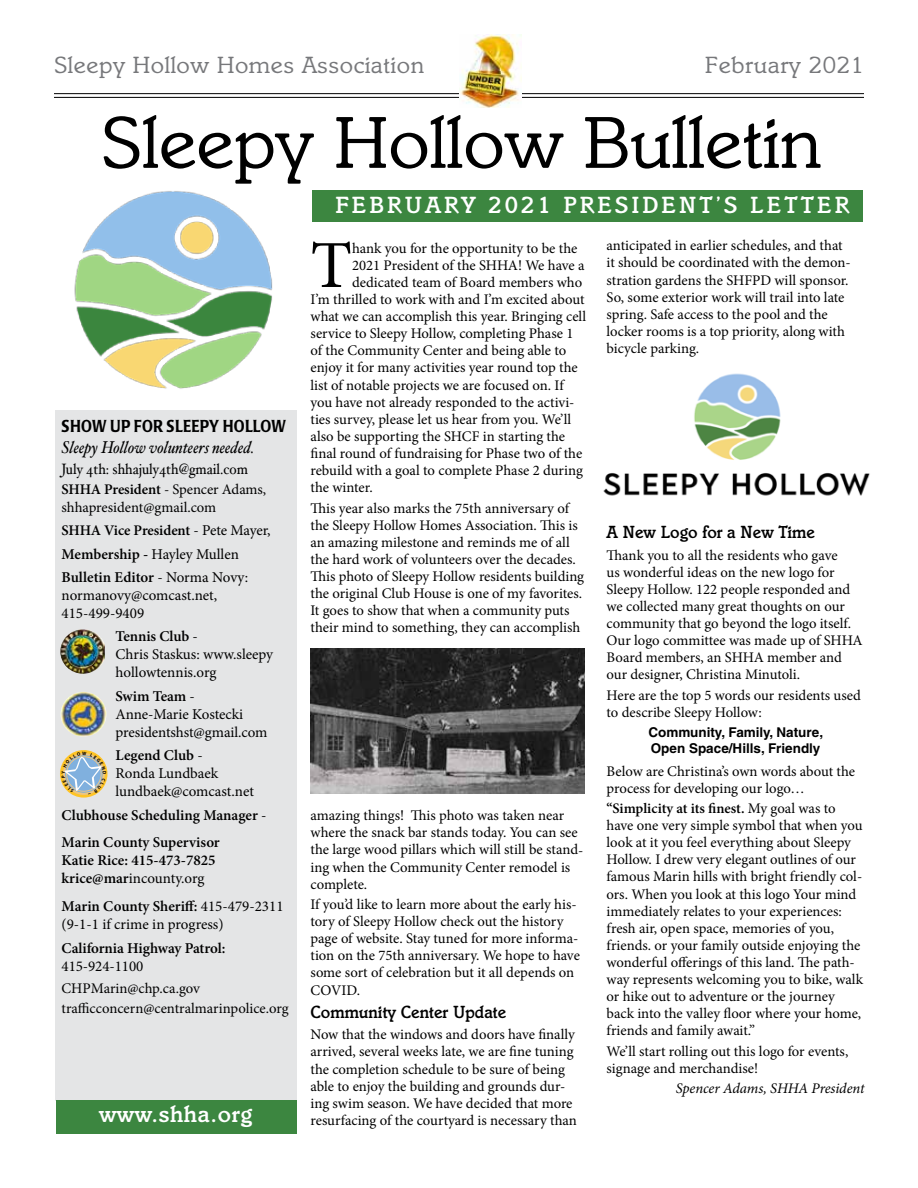
<style>
.page{position:relative;width:918px;height:1188px;background:#fff}
.page>*{position:absolute;margin:0;border:0;box-sizing:border-box;transform-origin:0 0}
.t1{font:75px "Italia";color:#000}
.t2{font:67.35px "Minion Pro";color:#000}
.t3{font:24px "Italia";letter-spacing:.025em;color:#77787b}
.t4{font:500 24px "Italia";letter-spacing:.125em;color:#fff}
.t5{font:500 24px "Italia";letter-spacing:.025em;color:#fff}
.t6{font:500 18px "Italia";color:#000;scale:.95 1}
.t7{font:italic 17.1px "Hoefler Text";color:#000;scale:.9 1}
.t8{font:500 17.1px "Poppl Laudatio";letter-spacing:.02em;color:#000;scale:.85 1}
.t9{font:15px/18px "Minion Pro";letter-spacing:-.005em;color:#000}
.t10{font:600 15px/23.4px "Minion Pro";color:#000}
.t11{font:15px "Hoefler Text";color:#000;scale:.9 1}
.t12{font:14.7px/17.1px "Minion Pro";letter-spacing:-.005em;color:#000}
.t13{font:600 14.7px "Minion Pro";letter-spacing:-.01em;color:#000}
.t14{font:italic 14.7px "Minion Pro";letter-spacing:-.005em;color:#000}
.t15{font:600 14.55px "Minion Pro";color:#000}
.t16{font:700 13.5px/16.5px "Helvetica";color:#000}
.s1{font-weight:600}
.s2{font-weight:400;font-size:15px}
.s3{font-weight:400}
.s4{font-weight:400;font-size:14.7px}
</style>
<div class="page">
<hr style="left:54px;top:93px;width:810px;height:1px;background:#000">
<hr style="left:54px;top:97px;width:810px;height:1px;background:#000">
<img style="left:603px;top:373px;width:267px;height:123px">
<img style="left:74px;top:191px;width:199px;height:198px">
<div style="left:55px;top:410px;width:241px;height:691px;background:#e4e5e6"></div>
<div style="left:56px;top:1100px;width:241px;height:33px;background:#3c8640"></div>
<img style="left:61px;top:692px;width:45px;height:45px">
<img style="left:60px;top:629px;width:45px;height:45px">
<div style="left:313px;top:191px;width:550px;height:31px;background:#3c8640"></div>
<img style="left:459px;top:34px;width:63px;height:74px">
<img style="left:310px;top:648px;width:274px;height:146px">
<svg style="left:61px;top:751px;width:45px;height:46px"></svg>
<h3 class="t3" style="left:54px;top:51px;width:372px">Sleepy Hollow Homes Association</h3>
<h3 class="t3" style="left:705px;top:51px;width:161px">February 2021</h3>
<h1 class="t1" style="left:101px;top:99px;width:722px">Sleepy Hollow Bulletin</h1>
<h3 class="t4" style="left:335px;top:191px;width:516px">FEBRUARY 2021 PRESIDENT’S LETTER</h3>
<h2 class="t2" style="left:310px;top:220px;width:43px">T</h2>
<p class="t12" style="left:352px;top:240px;width:227px">hank you for the opportunity to be the</p>
<p class="t12" style="left:607px;top:237px;width:246px">anticipated in earlier schedules, and that it should be coordinated with the demon&shy;stration gardens the SHFPD will sponsor.<br>So, some exterior work will trail into late spring. Safe access to the pool and the locker rooms is a top priority, along with bicycle parking.</p>
<p class="t12" style="left:352px;top:257px;width:234px">2021 President of the SHHA! We have a</p>
<p class="t12" style="left:352px;top:274px;width:232px">dedicated team of Board members who</p>
<p class="t12" style="left:311px;top:291px;width:276px">I’m thrilled to work with and I’m excited about</p>
<p class="t12" style="left:311px;top:308px;width:277px">what we can accomplish this year. Bringing cell</p>
<p class="t12" style="left:311px;top:325px;width:264px">service to Sleepy Hollow, completing Phase 1</p>
<p class="t12" style="left:311px;top:342px;width:257px">of the Community Center and being able to</p>
<p class="t12" style="left:311px;top:359px;width:269px">enjoy it for many activities year round top the</p>
<p class="t12" style="left:311px;top:376px;width:255px">list of notable projects we are focused on. If</p>
<p class="t12" style="left:311px;top:393px;width:266px">you have not already responded to the activi-</p>
<p class="t12" style="left:310px;top:411px;width:262px">ties survey, please let us hear from you. We’ll</p>
<p class="t12" style="left:310px;top:428px;width:256px">also be supporting the SHCF in starting the</p>
<p class="t12" style="left:310px;top:445px;width:273px">final round of fundraising for Phase two of the</p>
<p class="t12" style="left:310px;top:462px;width:274px">rebuild with a goal to complete Phase 2 during</p>
<p class="t12" style="left:310px;top:479px;width:64px">the winter.</p>
<p class="t12" style="left:310px;top:499px;width:275px">This year also marks the 75th anniversary of the Sleepy Hollow Homes Association. This is an amazing milestone and reminds me of all the hard work of volunteers over the decades.<br>This photo of Sleepy Hollow residents building the original Club House is one of my favorites.<br>It goes to show that when a community puts their mind to something, they can accomplish</p>
<p class="t8" style="left:62px;top:416px;width:266px">SHOW UP FOR SLEEPY HOLLOW</p>
<p class="t7" style="left:62px;top:437px;width:216px">Sleepy Hollow volunteers needed.</p>
<p class="t11" style="left:62px;top:460px;width:209px">July 4th: shhajuly4th@gmail.com</p>
<p class="t12" style="left:62px;top:480px;width:206px;line-height:18px"><span class="s1">SHHA President</span> - Spencer Adams, shhapresident@gmail.com</p>
<p class="t13" style="left:62px;top:520px;width:211px">SHHA Vice President <span class="s2">- Pete Mayer,</span></p>
<p class="t10" style="left:62px;top:542px;width:188px">Membership - <span class="s3">Hayley Mullen<br></span>Bulletin Editor <span class="s3">- Norma Novy:</span></p>
<p class="t9" style="left:62px;top:586px;width:157px">normanovy@comcast.net,<br>415-499-9409</p>
<p class="t9" style="left:116px;top:628px;width:159px"><span class="s1">Tennis Club</span> -<br>Chris Staskus: www.sleepy hollowtennis.org</p>
<p class="t9" style="left:116px;top:687px;width:153px"><span class="s1">Swim Team</span> -<br>Anne-Marie Kostecki presidentshst@gmail.com</p>
<p class="t9" style="left:116px;top:747px;width:140px"><span class="s1">Legend Club</span> -<br>Ronda Lundbaek lundbaek@comcast.net</p>
<p class="t10" style="left:62px;top:801px;width:207px;line-height:27.8px">Clubhouse Scheduling Manager <span class="s3">-<br></span>Marin County Supervisor</p>
<p class="t10" style="left:62px;top:852px;width:156px;line-height:18px">Katie Rice: 415-473-7825 krice@mar<span class="s3">incounty.org</span></p>
<p class="t9" style="left:62px;top:897px;width:224px"><span class="s1">Marin County Sheriff:</span> 415-479-2311 (9-1-1 if crime in progress)</p>
<p class="t10" style="left:62px;top:936px;width:165px">California Highway Patrol:</p>
<p class="t9" style="left:62px;top:957px;width:83px">415-924-1100</p>
<p class="t12" style="left:62px;top:978px;width:229px;line-height:20.4px">CHPMarin@chp.ca.gov trafficconcern@centralmarinpolice.org</p>
<p class="t6" style="left:607px;top:522px;width:221px">A New Logo for a New Time</p>
<p class="t12" style="left:607px;top:547px;width:258px">Thank you to all the residents who gave<br>us wonderful ideas on the new logo for Sleepy Hollow. 122 people responded and we collected many great thoughts on our community that go beyond the logo itself.<br>Our logo committee was made up of SHHA Board members, an SHHA member and our designer, Christina Minutoli.</p>
<p class="t12" style="left:607px;top:687px;width:256px">Here are the top 5 words our residents used to describe Sleepy Hollow:</p>
<p class="t16" style="left:649px;top:723px;width:176px">Community, Family, Nature,<br>Open Space/Hills, Friendly</p>
<p class="t12" style="left:607px;top:762px;width:250px">Below are Christina’s own words about the process for developing our logo…</p>
<p class="t15" style="left:607px;top:798px;width:231px">“Simplicity at its finest. <span class="s4">My goal was to</span></p>
<p class="t12" style="left:607px;top:817px;width:258px">have one very simple symbol that when you look at it you feel everything about Sleepy Hollow. I drew very elegant outlines of our famous Marin hills with bright friendly col&shy;ors. When you look at this logo Your mind immediately relates to your experiences: fresh air, open space, memories of you, friends. or your family outside enjoying the wonderful offerings of this land. The path&shy;way represents welcoming you to bike, walk or hike out to adventure or the journey back into the valley floor where your home, friends and family await.”</p>
<p class="t12" style="left:607px;top:1043px;width:243px">We’ll start rolling out this logo for events, signage and merchandise!</p>
<p class="t14" style="left:676px;top:1078px;width:190px">Spencer Adams, SHHA President</p>
<p class="t12" style="left:310px;top:807px;width:274px">amazing things! This photo was taken near where the snack bar stands today. You can see the large wood pillars which will still be stand&shy;ing when the Community Center remodel is complete.</p>
<p class="t12" style="left:310px;top:896px;width:271px">If you’d like to learn more about the early his&shy;tory of Sleepy Hollow check out the history page of website. Stay tuned for more informa&shy;tion on the 75th anniversary. We hope to have some sort of celebration but it all depends on COVID.</p>
<p class="t6" style="left:310px;top:1001px;width:208px">Community Center Update</p>
<p class="t12" style="left:310px;top:1026px;width:268px">Now that the windows and doors have finally arrived, several weeks late, we are fine tuning the completion schedule to be sure of being able to enjoy the building and grounds dur&shy;ing swim season. We have decided that more resurfacing of the courtyard is necessary than</p>
<h3 class="t5" style="left:99px;top:1100px;width:155px">www.shha.org</h3>
</div>
